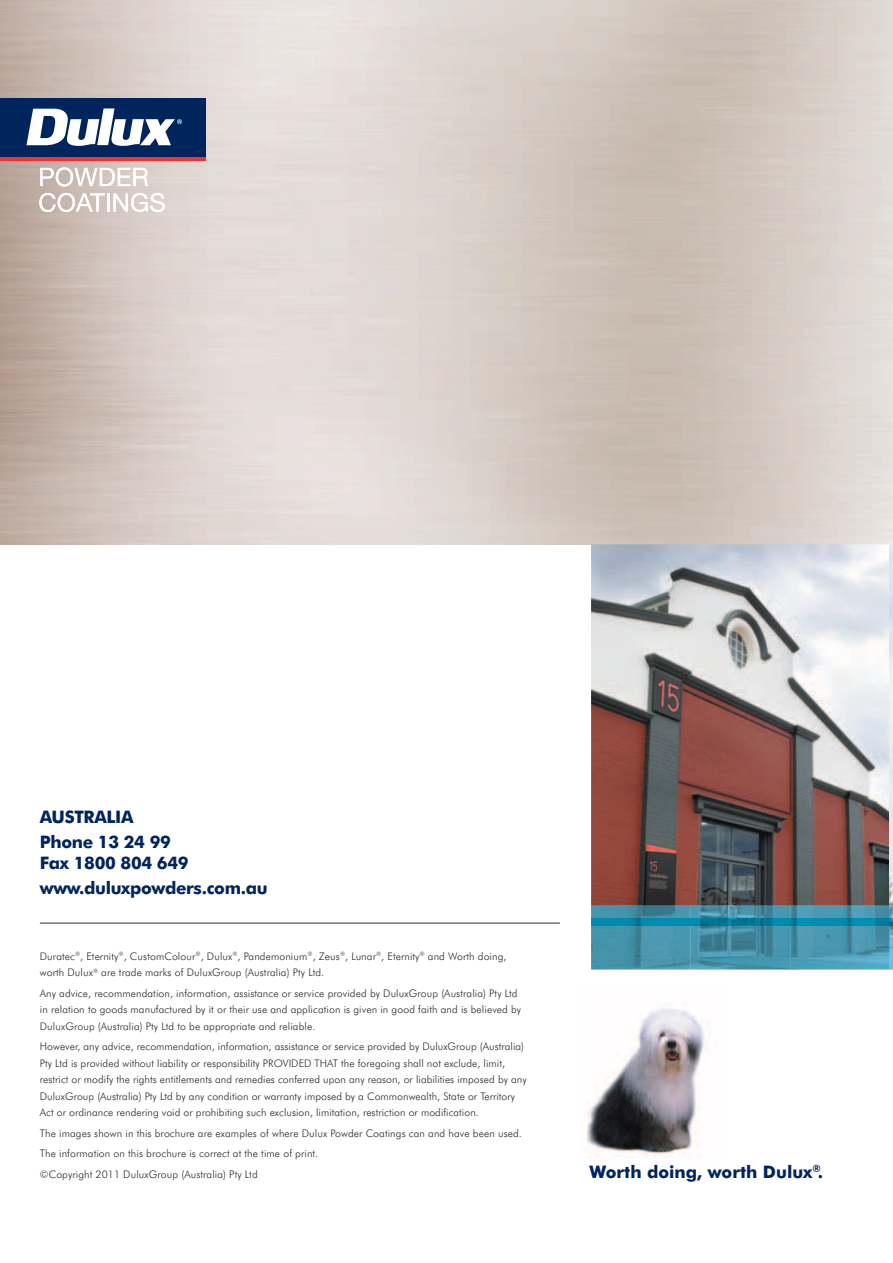
<style>
.page{position:relative;width:893px;height:1263px;background:#fff}
.page>*{position:absolute;margin:0;border:0;box-sizing:border-box;transform-origin:0 0}
.t1{font:700 17.25px/25.2px "Futura BT";letter-spacing:-.02em;color:#00255d}
.t2{font:700 17.25px "Futura BT";color:#00255d}
.t3{font:300 10.5px/16.4px "Futura BT";letter-spacing:.01em;color:#2b292a}
</style>
<div class="page">
<img style="left:0;top:0;width:893px;height:544px">
<img style="left:591px;top:544px;width:299px;height:362px">
<img style="left:890px;top:544px;width:3px;height:362px">
<div style="left:0;top:98px;width:205px;height:59px;background:#00255d"></div>
<hr style="left:0;top:157px;width:205px;height:4px;background:#e93538">
<svg style="left:26px;top:108px;width:156px;height:38px"></svg>
<svg style="left:40px;top:167px;width:108px;height:19px"></svg>
<svg style="left:39px;top:193px;width:126px;height:19px"></svg>
<img style="left:591px;top:906px;width:302px;height:63px">
<img style="left:591px;top:918px;width:299px;height:7px">
<svg style="left:890px;top:918px;width:3px;height:7px"></svg>
<hr style="left:40px;top:923px;width:520px;height:1px;background:#2b292a">
<img style="left:586px;top:1003px;width:121px;height:155px">
<h1 class="t1" style="left:40px;top:806px;width:133px">AUSTRALIA<br>Phone 13 24 99</h1>
<h1 class="t1" style="left:40px;top:852px;width:229px">Fax 1800 804 649 www.duluxpowders.com.au</h1>
<p class="t3" style="left:40px;top:948px;width:468px">Duratec<sup>®</sup>, Eternity<sup>®</sup>, CustomColour<sup>®</sup>, Dulux<sup>®</sup>, Pandemonium<sup>®</sup>, Zeus<sup>®</sup>, Lunar<sup>®</sup>, Eternity<sup>®</sup> and Worth doing, worth Dulux<sup>®</sup> are trade marks of DuluxGroup (Australia) Pty Ltd.</p>
<p class="t3" style="left:40px;top:986px;width:483px">Any advice, recommendation, information, assistance or service provided by DuluxGroup (Australia) Pty Ltd in relation to goods manufactured by it or their use and application is given in good faith and is believed by<br>DuluxGroup (Australia) Pty Ltd to be appropriate and reliable.</p>
<p class="t3" style="left:40px;top:1039px;width:488px">However, any advice, recommendation, information, assistance or service provided by DuluxGroup (Australia)<br>Pty Ltd is provided without liability or responsibility PROVIDED THAT the foregoing shall not exclude, limit, restrict or modify the rights entitlements and remedies conferred upon any reason, or liabilities imposed by any DuluxGroup (Australia) Pty Ltd by any condition or warranty imposed by a Commonwealth, State or Territory Act or ordinance rendering void or prohibiting such exclusion, limitation, restriction or modification.</p>
<p class="t3" style="left:40px;top:1123px;width:484px;line-height:20.7px">The images shown in this brochure are examples of where Dulux Powder Coatings can and have been used.<br>The information on this brochure is correct at the time of print.<br>©Copyright 2011 DuluxGroup (Australia) Pty Ltd</p>
<h1 class="t2" style="left:590px;top:1165px;width:235px">Worth doing, worth Dulux<sup>®</sup>.</h1>
</div>
